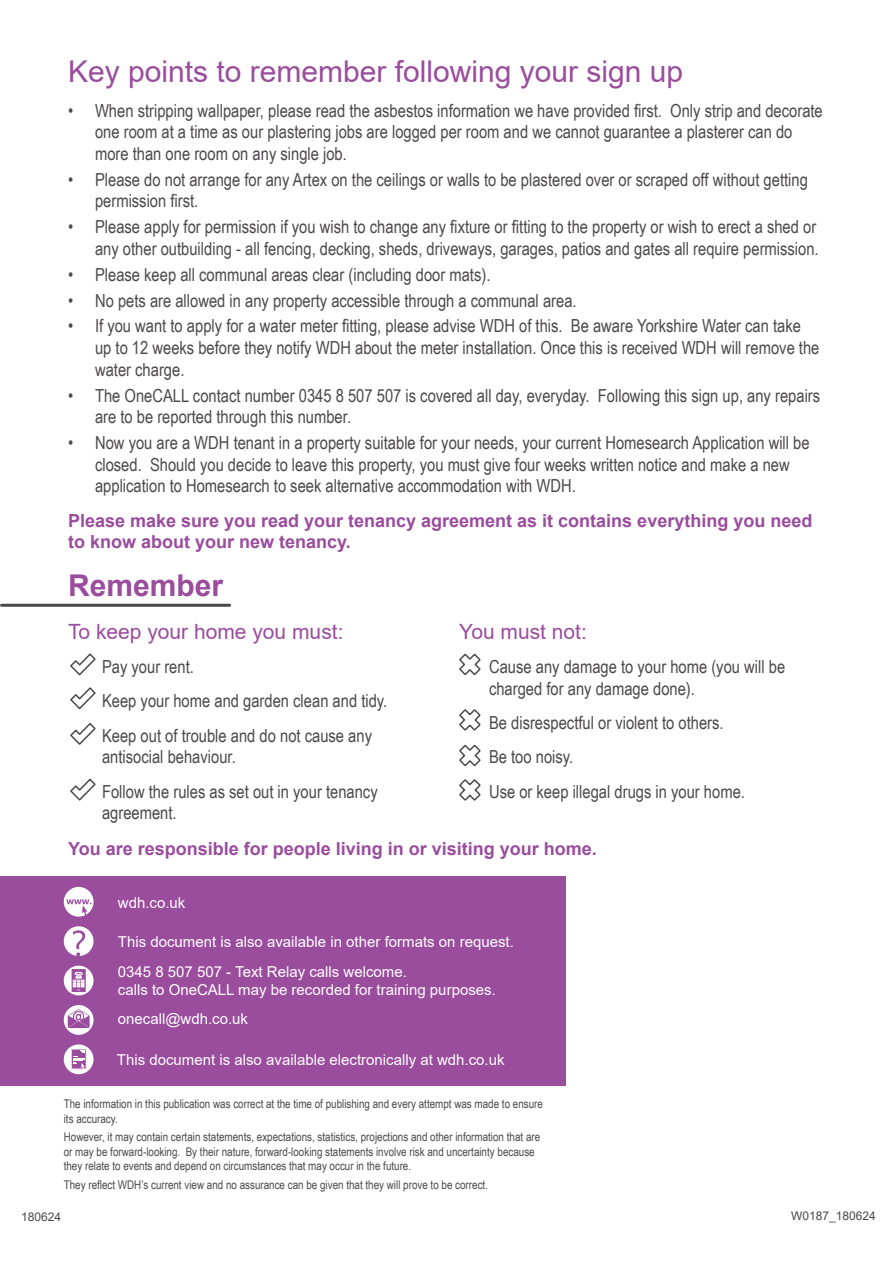
<style>
.page{position:relative;width:893px;height:1263px;background:#fff}
.page>*{position:absolute;margin:0;border:0;box-sizing:border-box;transform-origin:0 0}
.Small_title{font:30px "Arial";color:#9a4c9d}
.Small_title-2{font:700 30px "Arial";color:#9a4c9d}
.Sub-title{font:21px "Arial";color:#9a4c9d}
.Body{font:18px/21.6px "Arial Narrow";color:#4c484b}
.Body-2{font:700 18px/21.6px "Arial";color:#9a4c9d}
.Back_cover{font:15px "Arial";color:#fff}
.Body-3{font:12px/14.4px "Arial Narrow";color:#4c484b}
.Body-4{font:12px "Arial";color:#4c484b}
</style>
<div class="page">
<hr style="left:1px;top:604px;width:229px;height:3px;background:#4c484b">
<svg style="left:70px;top:653px;width:26px;height:23px"></svg>
<svg style="left:70px;top:687px;width:26px;height:23px"></svg>
<svg style="left:70px;top:723px;width:26px;height:22px"></svg>
<svg style="left:70px;top:778px;width:26px;height:23px"></svg>
<svg style="left:459px;top:653px;width:22px;height:22px"></svg>
<svg style="left:459px;top:709px;width:22px;height:22px"></svg>
<svg style="left:459px;top:744px;width:22px;height:23px"></svg>
<svg style="left:459px;top:779px;width:22px;height:22px"></svg>
<div style="left:0;top:876px;width:566px;height:209px;background:#9a4c9d"></div>
<svg style="left:64px;top:926px;width:30px;height:30px"></svg>
<svg style="left:64px;top:966px;width:30px;height:29px"></svg>
<svg style="left:64px;top:1005px;width:30px;height:30px"></svg>
<svg style="left:64px;top:1044px;width:30px;height:30px"></svg>
<svg style="left:64px;top:887px;width:30px;height:30px"></svg>
<p class="Small_title" style="left:68px;top:51px;width:617px">Key points to remember following your sign up</p>
<p class="Body" style="left:95px;top:99px;width:729px;text-indent:-27px">• When stripping wallpaper, please read the asbestos information we have provided first. Only strip and decorate one room at a time as our plastering jobs are logged per room and we cannot guarantee a plasterer can do more than one room on any single job.</p>
<p class="Body" style="left:95px;top:168px;width:714px;text-indent:-27px">• Please do not arrange for any Artex on the ceilings or walls to be plastered over or scraped off without getting permission first.</p>
<p class="Body" style="left:68px;top:215px;width:752px;text-align:right">• Please apply for permission if you wish to change any fixture or fitting to the property or wish to erect a shed or any other outbuilding - all fencing, decking, sheds, driveways, garages, patios and gates all require permission.</p>
<p class="Body" style="left:68px;top:263px;width:424px">• Please keep all communal areas clear (including door mats).</p>
<p class="Body" style="left:68px;top:289px;width:510px">• No pets are allowed in any property accessible through a communal area.</p>
<p class="Body" style="left:95px;top:315px;width:726px;text-indent:-27px">• If you want to apply for a water meter fitting, please advise WDH of this. Be aware Yorkshire Water can take up to 12 weeks before they notify WDH about the meter installation. Once this is received WDH will remove the water charge.</p>
<p class="Body" style="left:95px;top:384px;width:727px;text-indent:-27px">• The OneCALL contact number 0345 8 507 507 is covered all day, everyday. Following this sign up, any repairs are to be reported through this number.</p>
<p class="Body" style="left:95px;top:431px;width:716px;text-indent:-27px">• Now you are a WDH tenant in a property suitable for your needs, your current Homesearch Application will be closed. Should you decide to leave this property, you must give four weeks written notice and make a new application to Homesearch to seek alternative accommodation with WDH.</p>
<p class="Body-2" style="left:68px;top:510px;width:746px">Please make sure you read your tenancy agreement as it contains everything you need to know about your new tenancy.</p>
<p class="Small_title-2" style="left:68px;top:565px;width:157px">Remember</p>
<p class="Sub-title" style="left:68px;top:617px;width:277px">To keep your home you must:</p>
<p class="Body" style="left:102px;top:655px;width:93px">Pay your rent.</p>
<p class="Body" style="left:102px;top:689px;width:287px">Keep your home and garden clean and tidy.</p>
<p class="Body" style="left:102px;top:724px;width:271px">Keep out of trouble and do not cause any antisocial behaviour.</p>
<p class="Body" style="left:102px;top:780px;width:277px">Follow the rules as set out in your tenancy agreement.</p>
<p class="Sub-title" style="left:459px;top:617px;width:129px">You must not:</p>
<p class="Body" style="left:489px;top:655px;width:298px">Cause any damage to your home (you will be charged for any damage done).</p>
<p class="Body" style="left:489px;top:711px;width:236px">Be disrespectful or violent to others.</p>
<p class="Body" style="left:489px;top:745px;width:86px">Be too noisy.</p>
<p class="Body" style="left:489px;top:780px;width:257px">Use or keep illegal drugs in your home.</p>
<p class="Body-2" style="left:68px;top:838px;width:530px">You are responsible for people living in or visiting your home.</p>
<p class="Back_cover" style="left:118px;top:893px;width:69px">wdh.co.uk</p>
<p class="Back_cover" style="left:118px;top:931px;width:397px">This document is also available in other formats on request.</p>
<p class="Back_cover" style="left:118px;top:962px;width:291px">0345 8 507 507 - Text Relay calls welcome.</p>
<p class="Back_cover" style="left:118px;top:980px;width:379px">calls to OneCALL may be recorded for training purposes.</p>
<p class="Back_cover" style="left:118px;top:1009px;width:132px">onecall@wdh.co.uk</p>
<p class="Back_cover" style="left:117px;top:1049px;width:389px">This document is also available electronically at wdh.co.uk</p>
<p class="Body-3" style="left:64px;top:1096px;width:481px">The information in this publication was correct at the time of publishing and every attempt was made to ensure its accuracy.</p>
<p class="Body-3" style="left:64px;top:1129px;width:478px">However, it may contain certain statements, expectations, statistics, projections and other information that are or may be forward-looking. By their nature, forward-looking statements involve risk and uncertainty because they relate to events and depend on circumstances that may occur in the future.</p>
<p class="Body-3" style="left:64px;top:1177px;width:426px">They reflect WDH’s current view and no assurance can be given that they will prove to be correct.</p>
<p class="Body-4" style="left:21px;top:1209px;width:42px">180624</p>
<p class="Body-4" style="left:791px;top:1208px;width:86px">W0187_180624</p>
</div>
